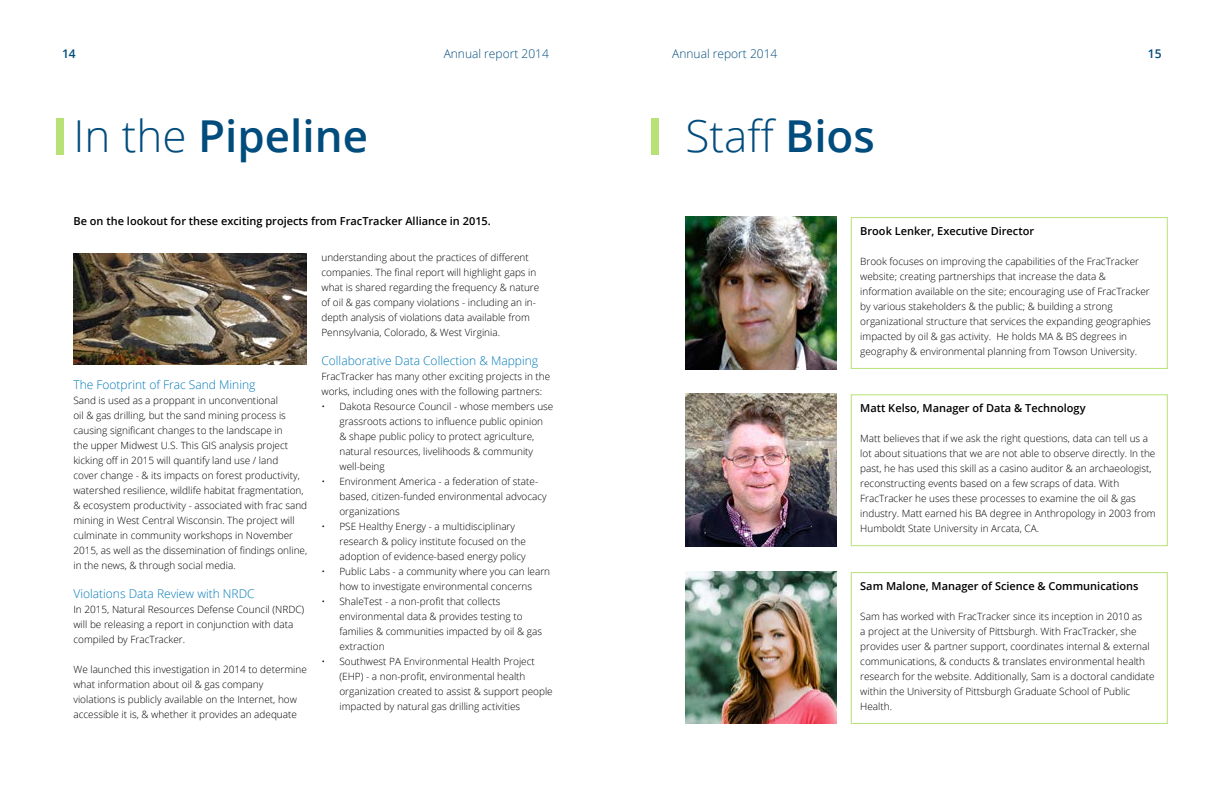
<style>
.page{position:relative;width:1224px;height:792px;background:#fff}
.page>*{position:absolute;margin:0;border:0;box-sizing:border-box;transform-origin:0 0}
.t1{font:600 44px "Open Sans";color:#004c7d}
.t2{font:300 44px "Open Sans";color:#004c7d}
.t3{font:300 12px "Open Sans";color:#007ab9}
.t4{font:300 12px "Open Sans";color:#004c7d}
.t5{font:600 12px "Open Sans";color:#004c7d}
.t6{font:600 11px "Open Sans";color:#000}
.t7{font:300 10px/15px "Open Sans";color:#000}
.s1{font-weight:300}
.s2{font-weight:600}
</style>
<div class="page">
<div style="left:56px;top:119px;width:8px;height:36px;background:#b8e276"></div>
<div style="left:652px;top:119px;width:7px;height:36px;background:#b8e276"></div>
<div style="left:851px;top:217px;width:317px;height:152px;border:1px solid #b8e276"></div>
<img style="left:685px;top:217px;width:152px;height:152px">
<img style="left:685px;top:394px;width:152px;height:153px">
<div style="left:851px;top:394px;width:317px;height:152px;border:1px solid #b8e276"></div>
<img style="left:685px;top:571px;width:152px;height:153px">
<div style="left:851px;top:572px;width:317px;height:152px;border:1px solid #b8e276"></div>
<img style="left:74px;top:253px;width:233px;height:112px">
<p class="t5" style="left:62px;top:45px;width:15px">14</p>
<p class="t4" style="left:444px;top:45px;width:107px">Annual report 2014</p>
<p class="t4" style="left:672px;top:45px;width:107px">Annual report 2014</p>
<p class="t5" style="left:1148px;top:45px;width:15px">15</p>
<h1 class="t1" style="left:73px;top:106px;width:296px"><span class="s1">In the</span> Pipeline</h1>
<p class="t6" style="left:73px;top:213px;width:419px">Be on the lookout for these exciting projects from FracTracker Alliance in 2015.</p>
<p class="t3" style="left:73px;top:376px;width:184px">The Footprint of Frac Sand Mining</p>
<p class="t7" style="left:73px;top:392px;width:235px">Sand is used as a proppant in unconventional<br>oil &amp; gas drilling, but the sand mining process is causing significant changes to the landscape in<br>the upper Midwest U.S. This GIS analysis project kicking off in 2015 will quantify land use / land<br>cover change - &amp; its impacts on forest productivity, watershed resilience, wildlife habitat fragmentation, &amp; ecosystem productivity - associated with frac sand mining in West Central Wisconsin. The project will culminate in community workshops in November 2015, as well as the dissemination of findings online, in the news, &amp; through social media.</p>
<p class="t3" style="left:73px;top:585px;width:183px">Violations Data Review with NRDC</p>
<p class="t7" style="left:73px;top:601px;width:232px">In 2015, Natural Resources Defense Council (NRDC) will be releasing a report in conjunction with data compiled by FracTracker.</p>
<p class="t7" style="left:73px;top:661px;width:235px">We launched this investigation in 2014 to determine what information about oil &amp; gas company violations is publicly available on the Internet, how accessible it is, &amp; whether it provides an adequate</p>
<p class="t7" style="left:321px;top:250px;width:219px">understanding about the practices of different companies. The final report will highlight gaps in what is shared regarding the frequency &amp; nature of oil &amp; gas company violations - including an in&shy;depth analysis of violations data available from Pennsylvania, Colorado, &amp; West Virginia.</p>
<p class="t3" style="left:321px;top:352px;width:218px">Collaborative Data Collection &amp; Mapping</p>
<p class="t7" style="left:321px;top:369px;width:230px">FracTracker has many other exciting projects in the works, including ones with the following partners:</p>
<p class="t7" style="left:339px;top:399px;width:215px;text-indent:-18px">• Dakota Resource Council - whose members use grassroots actions to influence public opinion<br>&amp; shape public policy to protect agriculture, natural resources, livelihoods &amp; community well-being</p>
<p class="t7" style="left:339px;top:474px;width:209px;text-indent:-18px">• Environment America - a federation of state&shy;based, citizen-funded environmental advocacy organizations</p>
<p class="t7" style="left:339px;top:519px;width:188px;text-indent:-18px">• PSE Healthy Energy - a multidisciplinary research &amp; policy institute focused on the adoption of evidence-based energy policy</p>
<p class="t7" style="left:321px;top:564px;width:230px;text-align:center">• Public Labs - a community where you can learn how to investigate environmental concerns</p>
<p class="t7" style="left:339px;top:594px;width:204px;text-indent:-18px">• ShaleTest - a non-profit that collects environmental data &amp; provides testing to families &amp; communities impacted by oil &amp; gas extraction</p>
<p class="t7" style="left:339px;top:654px;width:215px;text-indent:-18px">• Southwest PA Environmental Health Project (EHP) - a non-profit, environmental health organization created to assist &amp; support people impacted by natural gas drilling activities</p>
<h1 class="t2" style="left:685px;top:106px;width:191px">Staff <span class="s2">Bios</span></h1>
<p class="t6" style="left:860px;top:223px;width:175px">Brook Lenker, Executive Director</p>
<p class="t7" style="left:860px;top:254px;width:292px">Brook focuses on improving the capabilities of the FracTracker website; creating partnerships that increase the data &amp; information available on the site; encouraging use of FracTracker by various stakeholders &amp; the public; &amp; building a strong organizational structure that services the expanding geographies impacted by oil &amp; gas activity. He holds MA &amp; BS degrees in geography &amp; environmental planning from Towson University.</p>
<p class="t6" style="left:860px;top:401px;width:227px">Matt Kelso, Manager of Data &amp; Technology</p>
<p class="t7" style="left:860px;top:431px;width:297px">Matt believes that if we ask the right questions, data can tell us a lot about situations that we are not able to observe directly. In the past, he has used this skill as a casino auditor &amp; an archaeologist, reconstructing events based on a few scraps of data. With FracTracker he uses these processes to examine the oil &amp; gas industry. Matt earned his BA degree in Anthropology in 2003 from Humboldt State University in Arcata, CA.</p>
<p class="t6" style="left:860px;top:578px;width:280px">Sam Malone, Manager of Science &amp; Communications</p>
<p class="t7" style="left:860px;top:609px;width:296px">Sam has worked with FracTracker since its inception in 2010 as<br>a project at the University of Pittsburgh. With FracTracker, she provides user &amp; partner support, coordinates internal &amp; external communications, &amp; conducts &amp; translates environmental health research for the website. Additionally, Sam is a doctoral candidate within the University of Pittsburgh Graduate School of Public Health.</p>
</div>
